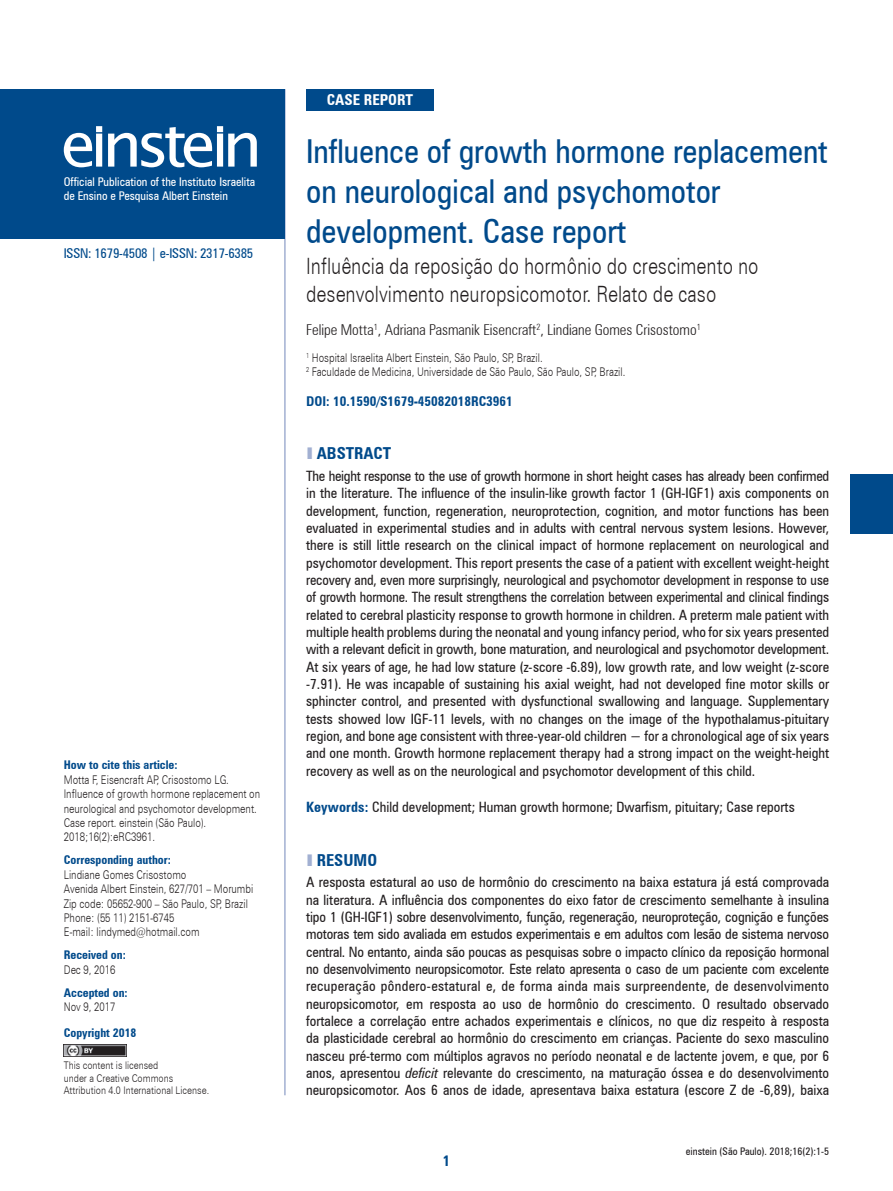
<style>
.page{position:relative;width:893px;height:1191px;background:#fff}
.page>*{position:absolute;margin:0;border:0;box-sizing:border-box;transform-origin:0 0}
.t1{font:condensed 33px/39.6px "Zurich BT";color:#004a8b}
.t2{font:300 22.5px/27.2px "Zurich BT";color:#231f20;scale:.8 1}
.t3{font:700 condensed 16.5px "Zurich BT";color:#004a8b}
.t4{font:300 condensed 15px "Zurich BT";color:#231f20}
.t5{font:700 condensed 15px "Zurich BT";color:#fff}
.t6{font:700 condensed 15px "Zurich BT";color:#004a8b}
.t7{font:condensed 14.25px/17.4px "Zurich BT";color:#231f20;text-align:justify}
.t8{font:700 condensed 13.5px "Zurich BT";color:#004a8b}
.t9{font:condensed 13.5px "Zurich BT";letter-spacing:-.02em;color:#004a8b}
.t10{font:300 12px/14.4px "Zurich BT";color:#231f20;scale:.8 1}
.t11{font:700 condensed 12px "Zurich BT";color:#004a8b}
.t12{font:condensed 12px/14.4px "Zurich BT";color:#fff}
.t13{font:300 10.5px/12.6px "Zurich BT";color:#231f20;scale:.85 1}
.t14{font:condensed 10.5px "Zurich BT";color:#231f20}
.s1{color:#a2b0d2}
.s2{font-weight:700;color:#004a8b}
.s3{font-style:italic}
</style>
<div class="page">
<img style="left:64px;top:1044px;width:63px;height:12px">
<div style="left:306px;top:89px;width:128px;height:21px;background:#004a8b"></div>
<hr style="left:284px;top:89px;width:2px;height:1006px;background:#a2b0d2">
<div style="left:0;top:89px;width:284px;height:149px;background:#004a8b"></div>
<div style="left:850px;top:474px;width:43px;height:60px;background:#004a8b"></div>
<svg style="left:108px;top:126px;width:149px;height:41px"></svg>
<svg style="left:64px;top:126px;width:38px;height:41px"></svg>
<p class="t12" style="left:64px;top:174px;width:193px">Official Publication of the Instituto Israelita de Ensino e Pesquisa Albert Einstein</p>
<p class="t9" style="left:64px;top:245px;width:191px">ISSN: 1679-4508 | e-ISSN: 2317-6385</p>
<p class="t11" style="left:64px;top:758px;width:115px">How to cite this article:</p>
<p class="t10" style="left:64px;top:772px;width:247px">Motta F, Eisencraft AP, Crisostomo LG.<br>Influence of growth hormone replacement on neurological and psychomotor development.<br>Case report. einstein (São Paulo).<br>2018;16(2):eRC3961.</p>
<p class="t11" style="left:64px;top:853px;width:109px">Corresponding author:</p>
<p class="t10" style="left:64px;top:867px;width:238px">Lindiane Gomes Crisostomo<br>Avenida Albert Einstein, 627/701 – Morumbi Zip code: 05652-900 – São Paulo, SP, Brazil Phone: (55 11) 2151-6745<br>E-mail: lindymed@hotmail.com</p>
<p class="t11" style="left:64px;top:947px;width:64px">Received on:</p>
<p class="t10" style="left:64px;top:962px;width:66px">Dec 9, 2016</p>
<p class="t11" style="left:64px;top:985px;width:65px">Accepted on:</p>
<p class="t10" style="left:64px;top:999px;width:66px">Nov 9, 2017</p>
<p class="t11" style="left:64px;top:1025px;width:74px">Copyright 2018</p>
<p class="t13" style="left:64px;top:1058px;width:173px">This content is licensed<br>under a Creative Commons<br>Attribution 4.0 International License.</p>
<p class="t5" style="left:327px;top:91px;width:88px">CASE REPORT</p>
<h1 class="t1" style="left:306px;top:131px;width:523px">Influence of growth hormone replacement on neurological and psychomotor development. Case report</h1>
<h2 class="t2" style="left:306px;top:253px;width:567px">Influência da reposição do hormônio do crescimento no desenvolvimento neuropsicomotor. Relato de caso</h2>
<p class="t4" style="left:306px;top:320px;width:396px">Felipe Motta<sup>1</sup>, Adriana Pasmanik Eisencraft<sup>2</sup>, Lindiane Gomes Crisostomo<sup>1</sup></p>
<p class="t10" style="left:306px;top:350px;width:401px"><sup>1</sup> Hospital Israelita Albert Einstein, São Paulo, SP, Brazil.<br><sup>2</sup> Faculdade de Medicina, Universidade de São Paulo, São Paulo, SP, Brazil.</p>
<p class="t8" style="left:306px;top:392px;width:208px">DOI: 10.1590/S1679-45082018RC3961</p>
<p class="t3" style="left:306px;top:443px;width:86px"><span class="s1">❚</span> ABSTRACT</p>
<p class="t7" style="left:306px;top:467px;width:524px">The height response to the use of growth hormone in short height cases has already been confirmed in the literature. The influence of the insulin-like growth factor 1 (GH-IGF1) axis components on development, function, regeneration, neuroprotection, cognition, and motor functions has been evaluated in experimental studies and in adults with central nervous system lesions. However, there is still little research on the clinical impact of hormone replacement on neurological and psychomotor development. This report presents the case of a patient with excellent weight-height recovery and, even more surprisingly, neurological and psychomotor development in response to use of growth hormone. The result strengthens the correlation between experimental and clinical findings related to cerebral plasticity response to growth hormone in children. A preterm male patient with multiple health problems during the neonatal and young infancy period, who for six years presented with a relevant deficit in growth, bone maturation, and neurological and psychomotor development.<br>At six years of age, he had low stature (z-score -6.89), low growth rate, and low weight (z-score -7.91). He was incapable of sustaining his axial weight, had not developed fine motor skills or sphincter control, and presented with dysfunctional swallowing and language. Supplementary tests showed low IGF-11 levels, with no changes on the image of the hypothalamus-pituitary region, and bone age consistent with three-year-old children − for a chronological age of six years and one month. Growth hormone replacement therapy had a strong impact on the weight-height recovery as well as on the neurological and psychomotor development of this child.</p>
<p class="t7" style="left:306px;top:798px;width:490px"><span class="s2">Keywords:</span> Child development; Human growth hormone; Dwarfism, pituitary; Case reports</p>
<p class="t3" style="left:306px;top:849px;width:72px"><span class="s1">❚</span> RESUMO</p>
<p class="t7" style="left:306px;top:873px;width:524px">A resposta estatural ao uso de hormônio do crescimento na baixa estatura já está comprovada na literatura. A influência dos componentes do eixo fator de crescimento semelhante à insulina tipo 1 (GH-IGF1) sobre desenvolvimento, função, regeneração, neuroproteção, cognição e funções motoras tem sido avaliada em estudos experimentais e em adultos com lesão de sistema nervoso central. No entanto, ainda são poucas as pesquisas sobre o impacto clínico da reposição hormonal no desenvolvimento neuropsicomotor. Este relato apresenta o caso de um paciente com excelente recuperação pôndero-estatural e, de forma ainda mais surpreendente, de desenvolvimento neuropsicomotor, em resposta ao uso de hormônio do crescimento. O resultado observado fortalece a correlação entre achados experimentais e clínicos, no que diz respeito à resposta da plasticidade cerebral ao hormônio do crescimento em crianças. Paciente do sexo masculino nasceu pré-termo com múltiplos agravos no período neonatal e de lactente jovem, e que, por 6 anos, apresentou <span class="s3">deficit</span> relevante do crescimento, na maturação óssea e do desenvolvimento neuropsicomotor. Aos 6 anos de idade, apresentava baixa estatura (escore Z de -6,89), baixa</p>
<p class="t6" style="left:443px;top:1151px;width:9px">1</p>
<p class="t14" style="left:686px;top:1144px;width:145px">einstein (São Paulo). 2018;16(2):1-5</p>
</div>
